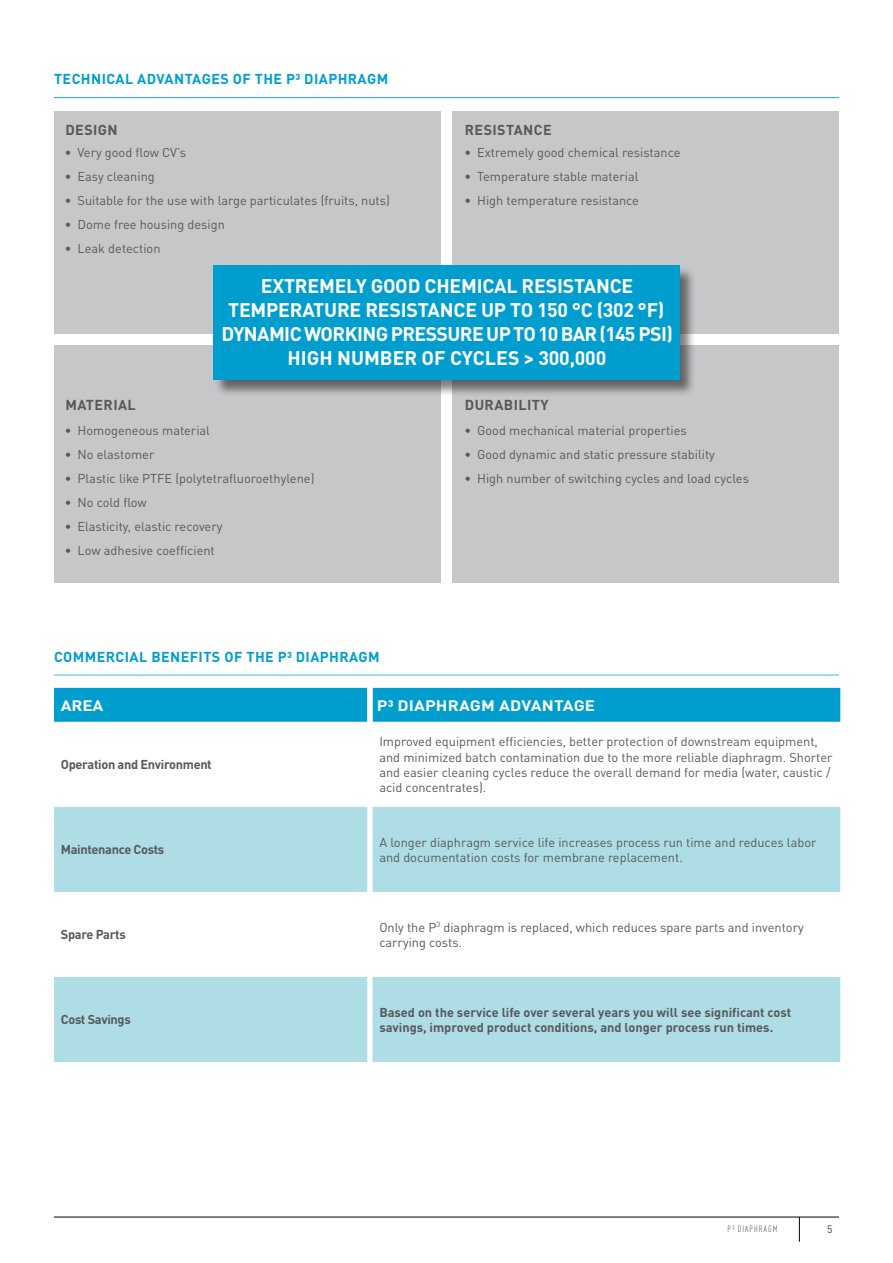
<style>
.page{position:relative;width:893px;height:1263px;background:#fff}
.page>*{position:absolute;margin:0;border:0;box-sizing:border-box;transform-origin:0 0}
.t1{font:700 19.5px/24px "DIN Pro";letter-spacing:-.01em;color:#fff;text-align:center}
.t2{font:700 15px "DIN Pro";letter-spacing:.005em;color:#fff;scale:1.14 1}
.t3{font:700 14.25px "DIN Pro";letter-spacing:.03em;color:#009ece}
.t4{font:700 14.25px "DIN Pro";letter-spacing:.03em;color:#58585a}
.t5{font:12.75px/15.3px "DIN Pro";color:#58585a}
.t6{font:700 12.75px/15.3px "DIN Pro";color:#58585a}
.t7{font:700 12.75px "DIN Pro";letter-spacing:-.025em;color:#58585a}
.t8{font:10.5px "DIN Pro";color:#3e3d40}
.t9{font:300 condensed 9px "DIN Pro";letter-spacing:.12em;color:#3e3d40}
</style>
<div class="page">
<hr style="left:54px;top:1217px;width:785px;height:1px;background:#000">
<svg style="left:799px;top:1217px;width:1px;height:25px"></svg>
<div style="left:54px;top:111px;width:386px;height:223px;background:#c6c7c8"></div>
<div style="left:453px;top:111px;width:386px;height:223px;background:#c6c7c8"></div>
<div style="left:54px;top:345px;width:386px;height:238px;background:#c6c7c8"></div>
<div style="left:453px;top:345px;width:386px;height:238px;background:#c6c7c8"></div>
<div style="left:214px;top:266px;width:483px;height:131px;background:#000;opacity:.5"></div>
<div style="left:214px;top:266px;width:466px;height:114px;background:#009ece"></div>
<hr style="left:54px;top:97px;width:785px;height:1px;background:#28b6de">
<hr style="left:54px;top:675px;width:785px;height:1px;background:#41badc">
<div style="left:54px;top:688px;width:786px;height:34px;background:#009ece"></div>
<svg style="left:54px;top:807px;width:786px;height:255px;fill:#afdde6"></svg>
<p class="t3" style="left:54px;top:67px;width:336px">TECHNICAL ADVANTAGES OF THE P³ DIAPHRAGM</p>
<p class="t4" style="left:65px;top:118px;width:54px">DESIGN</p>
<p class="t4" style="left:465px;top:118px;width:88px">RESISTANCE</p>
<p class="t5" style="left:65px;top:144px;width:123px">• Very good flow CV’s</p>
<p class="t5" style="left:65px;top:168px;width:91px">• Easy cleaning</p>
<p class="t5" style="left:65px;top:192px;width:327px">• Suitable for the use with large particulates (fruits, nuts)</p>
<p class="t5" style="left:65px;top:216px;width:162px">• Dome free housing design</p>
<p class="t5" style="left:65px;top:240px;width:97px">• Leak detection</p>
<p class="t5" style="left:464px;top:144px;width:217px">• Extremely good chemical resistance</p>
<p class="t5" style="left:464px;top:168px;width:176px">• Temperature stable material</p>
<p class="t5" style="left:464px;top:192px;width:176px">• High temperature resistance</p>
<h1 class="t1" style="left:221px;top:272px;width:453px">EXTREMELY GOOD CHEMICAL RESISTANCE TEMPERATURE RESISTANCE UP TO 150 °C (302 °F)<br>DYNAMICWORKINGPRESSUREUPTO10BAR(145 PSI)<br>HIGH NUMBER OF CYCLES &gt; 300,000</h1>
<p class="t4" style="left:65px;top:393px;width:72px">MATERIAL</p>
<p class="t4" style="left:465px;top:393px;width:85px">DURABILITY</p>
<p class="t5" style="left:65px;top:421px;width:147px">• Homogeneous material</p>
<p class="t5" style="left:65px;top:445px;width:91px">• No elastomer</p>
<p class="t5" style="left:65px;top:469px;width:251px">• Plastic like PTFE (polytetrafluoroethylene)</p>
<p class="t5" style="left:65px;top:493px;width:84px">• No cold flow</p>
<p class="t5" style="left:65px;top:517px;width:159px">• Elasticity, elastic recovery</p>
<p class="t5" style="left:65px;top:541px;width:152px">• Low adhesive coefficient</p>
<p class="t3" style="left:54px;top:645px;width:327px">COMMERCIAL BENEFITS OF THE P³ DIAPHRAGM</p>
<p class="t5" style="left:464px;top:421px;width:224px">• Good mechanical material properties</p>
<p class="t5" style="left:464px;top:445px;width:252px">• Good dynamic and static pressure stability</p>
<p class="t5" style="left:464px;top:469px;width:286px">• High number of switching cycles and load cycles</p>
<p class="t2" style="left:61px;top:693px;width:39px">AREA</p>
<p class="t2" style="left:377px;top:693px;width:193px">P³ DIAPHRAGM ADVANTAGE</p>
<p class="t7" style="left:61px;top:754px;width:152px">Operation and Environment</p>
<p class="t5" style="left:379px;top:733px;width:455px">Improved equipment efficiencies, better protection of downstream equipment, and minimized batch contamination due to the more reliable diaphragm. Shorter and easier cleaning cycles reduce the overall demand for media (water, caustic / acid concentrates).</p>
<p class="t7" style="left:61px;top:839px;width:105px">Maintenance Costs</p>
<p class="t5" style="left:379px;top:833px;width:439px">A longer diaphragm service life increases process run time and reduces labor and documentation costs for membrane replacement.</p>
<p class="t7" style="left:61px;top:924px;width:66px">Spare Parts</p>
<p class="t5" style="left:379px;top:918px;width:426px">Only the P<sup>3</sup> diaphragm is replaced, which reduces spare parts and inventory carrying costs.</p>
<p class="t7" style="left:61px;top:1009px;width:71px">Cost Savings</p>
<p class="t6" style="left:379px;top:1003px;width:413px">Based on the service life over several years you will see significant cost savings, improved product conditions, and longer process run times.</p>
<p class="t9" style="left:728px;top:1223px;width:51px">P³ DIAPHRAGM</p>
<p class="t8" style="left:827px;top:1221px;width:7px">5</p>
</div>
